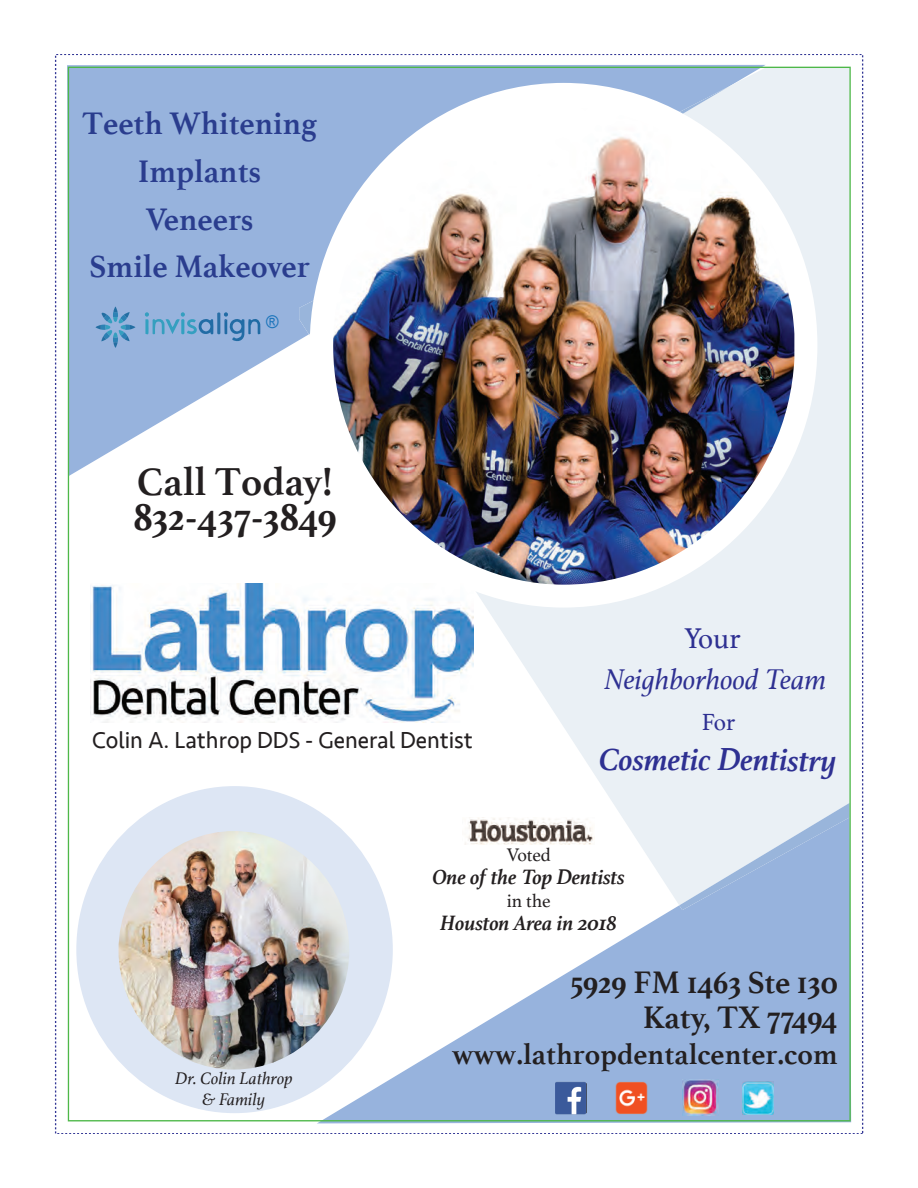
<style>
.page{position:relative;width:918px;height:1188px;background:#fff}
.page>*{position:absolute;margin:0;border:0;box-sizing:border-box;transform-origin:0 0}
.t1{font:700 40.95px/35.4px "Athelas";color:#231f20}
.t2{font:700 32.7px/47.7px "Athelas";color:#2a3d8e;text-align:center}
.t3{font:700 32.7px/35.4px "Athelas";color:#231f20;text-align:right}
.t4{font:italic 700 32.7px "Athelas";color:#2e3092}
.t5{font:700 30px "Athelas";color:#231f20}
.t6{font:italic 30px "Athelas";color:#2e3092}
.t7{font:30px "Athelas";color:#2e3092}
.t8{font:24.6px "Athelas";color:#2e3092}
.t9{font:23.85px "Seravek";color:#231f20}
.t10{font:italic 700 21.75px "Athelas";color:#231f20}
.t11{font:19.05px "Athelas";color:#231f20}
.t12{font:italic 17.7px/21.8px "Athelas";color:#231f20;text-align:center}
.t13{font:17.55px "Arial";color:#1c75bb}
</style>
<div class="page">
<img style="left:54px;top:54px;width:810px;height:1080px">
<p class="t2" style="left:82px;top:100px;width:237px">Teeth Whitening<br>Implants<br>Veneers<br>Smile Makeover</p>
<p class="t13" style="left:266px;top:312px;width:14px">®</p>
<p class="t1" style="left:134px;top:464px;width:205px">Call Today!<br>832-437-3849</p>
<p class="t9" style="left:92px;top:726px;width:382px">Colin A. Lathrop DDS - General Dentist</p>
<p class="t7" style="left:684px;top:621px;width:57px">Your</p>
<p class="t6" style="left:604px;top:662px;width:224px">Neighborhood Team</p>
<p class="t8" style="left:702px;top:708px;width:35px">For</p>
<p class="t4" style="left:600px;top:742px;width:239px">Cosmetic Dentistry</p>
<p class="t12" style="left:175px;top:1067px;width:119px">Dr. Colin Lathrop &amp; Family</p>
<p class="t11" style="left:507px;top:844px;width:46px">Voted</p>
<p class="t10" style="left:433px;top:865px;width:194px">One of the Top Dentists</p>
<p class="t11" style="left:507px;top:890px;width:46px">in the</p>
<p class="t10" style="left:440px;top:911px;width:178px">Houston Area in 2018</p>
<p class="t3" style="left:571px;top:965px;width:269px">5929 FM 1463 Ste 130<br>Katy, TX 77494</p>
<p class="t5" style="left:452px;top:1037px;width:387px">www.lathropdentalcenter.com</p>
</div>
